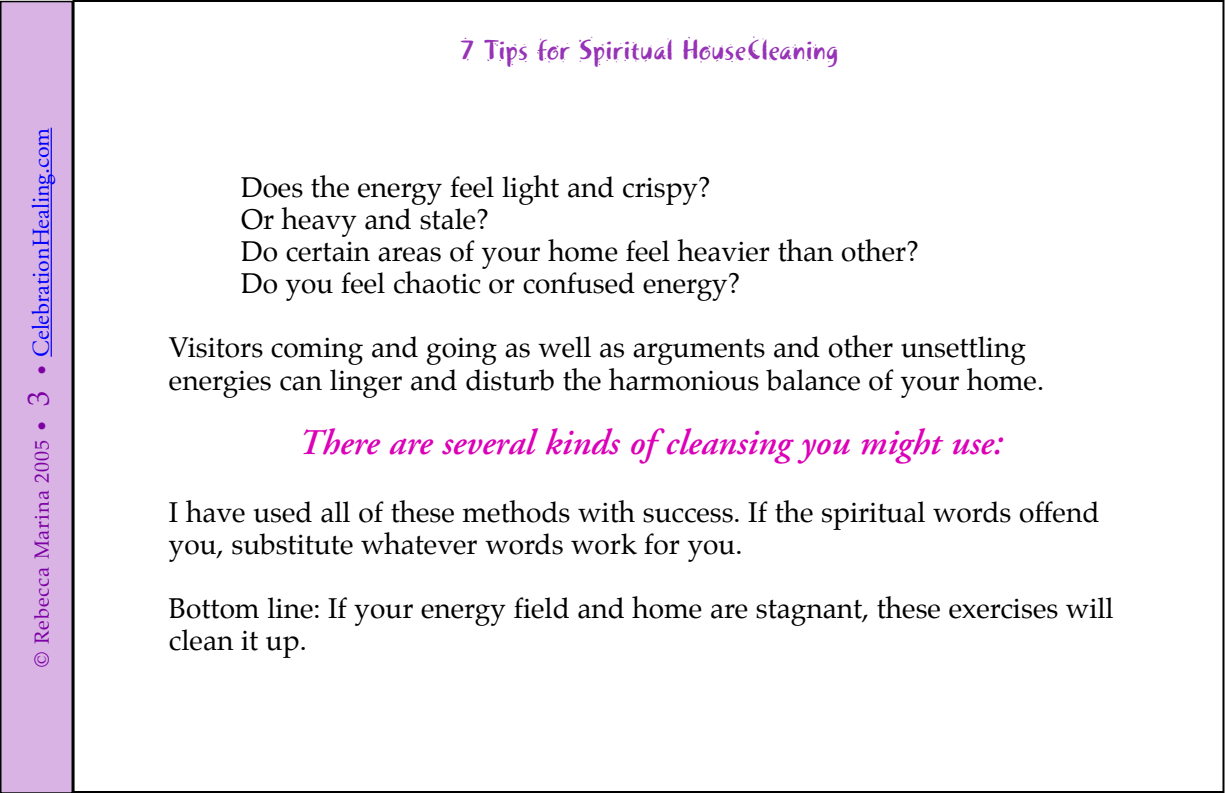
<style>
.page{position:relative;width:1225px;height:793px;background:#fff}
.page>*{position:absolute;margin:0;border:0;box-sizing:border-box;transform-origin:0 0}
.t1{font:italic 600 36px "Adobe Garamond";color:#dc00b8}
.t2{font:28px/32px "Palatino";color:#000}
.t3{font:28px "Khaki Two";letter-spacing:.015em;color:#9733b6}
.t4{font:24px "Adobe Garamond";color:#00f}
.s1{font-family:"Palatino";font-size:20px;color:#7d00a4}
.s2{font-family:"Palatino";font-size:30px;color:#7d00a4}
</style>
<div class="page">
<div style="left:1px;top:2px;width:71px;height:790px;background:#d8b3e4"></div>
<hr style="left:51px;top:128px;width:1px;height:228px;background:#00f">
<div style="left:0;top:1px;width:73px;height:791px;border:2px solid #000"></div>
<p class="t4" style="left:28px;top:666px;width:540px;rotate:-90deg"><span class="s1">© Rebecca Marina 2005 •</span> <span class="s2">3</span> <span class="s1">•</span> CelebrationHealing.com</p>
<p class="t3" style="left:459px;top:33px;width:380px">7 Tips for Spiritual HouseCleaning</p>
<p class="t2" style="left:241px;top:174px;width:471px">Does the energy feel light and crispy?</p>
<p class="t2" style="left:241px;top:206px;width:249px">Or heavy and stale?</p>
<p class="t2" style="left:241px;top:238px;width:679px">Do certain areas of your home feel heavier than other?</p>
<p class="t2" style="left:241px;top:270px;width:501px">Do you feel chaotic or confused energy?</p>
<p class="t2" style="left:169px;top:334px;width:858px">Visitors coming and going as well as arguments and other unsettling</p>
<p class="t2" style="left:169px;top:366px;width:876px">energies can linger and disturb the harmonious balance of your home.</p>
<p class="t1" style="left:299px;top:422px;width:705px">There are several kinds of cleansing you might use:</p>
<p class="t2" style="left:169px;top:498px;width:932px">I have used all of these methods with success. If the spiritual words offend</p>
<p class="t2" style="left:169px;top:530px;width:575px">you, substitute whatever words work for you.</p>
<p class="t2" style="left:169px;top:594px;width:946px">Bottom line: If your energy field and home are stagnant, these exercises will clean it up.</p>
</div>
